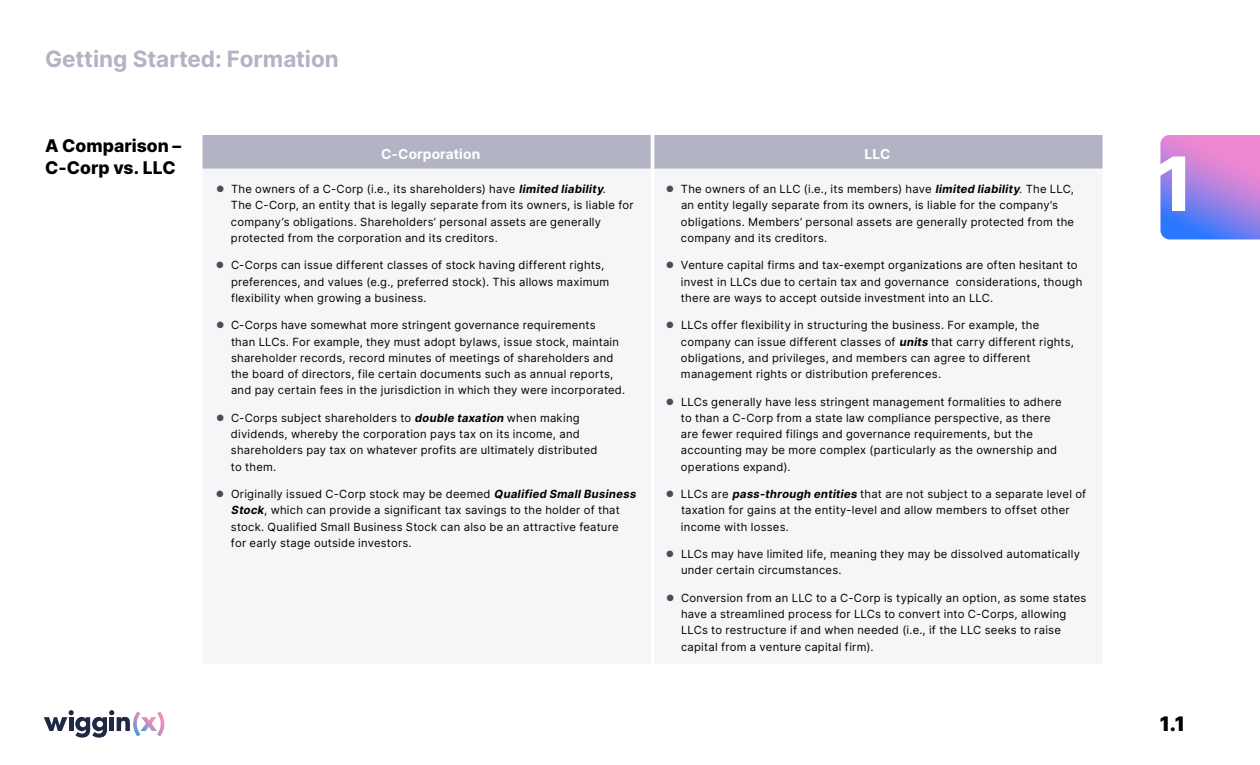
<style>
.page{position:relative;width:1260px;height:765px;background:#fff}
.page>*{position:absolute;margin:0;border:0;box-sizing:border-box;transform-origin:0 0}
.t1{font:800 75px "Inter";color:#fff}
.t2{font:700 22.5px "Inter";color:#b2b3c5}
.t3{font:900 20px "Inter";color:#000}
.t4{font:800 17.5px/22.5px "Inter";color:#000}
.t5{font:700 13.75px "Inter";letter-spacing:.005em;color:#fff}
.t6{font:11.25px/16.2px "Inter";letter-spacing:.02em;color:#000}
.s1{color:#494e54}
.s2{font-weight:700;font-style:italic}
</style>
<div class="page">
<svg style="left:44px;top:710px;width:120px;height:28px"></svg>
<div style="left:202px;top:135px;width:900px;height:34px;background:#b2b3c5"></div>
<hr style="left:651px;top:135px;width:3px;height:34px;background:#fff">
<svg style="left:1161px;top:135px;width:99px;height:104px;background:#a481e2"></svg>
<h2 class="t2" style="left:45px;top:42px;width:295px">Getting Started: Formation</h2>
<h3 class="t4" style="left:45px;top:134px;width:138px">A Comparison –<br>C-Corp vs. LLC</h3>
<p class="t5" style="left:381px;top:144px;width:101px">C-Corporation</p>
<p class="t5" style="left:865px;top:144px;width:27px">LLC</p>
<p class="t6" style="left:231px;top:181px;width:404px;text-indent:-15px"><span class="s1">●</span> The owners of a C-Corp (i.e., its shareholders) have <span class="s2">limited liability</span>.<br>The C-Corp, an entity that is legally separate from its owners, is liable for company’s obligations. Shareholders’ personal assets are generally protected from the corporation and its creditors.</p>
<p class="t6" style="left:231px;top:257px;width:380px;text-indent:-15px"><span class="s1">●</span> C-Corps can issue different classes of stock having different rights, preferences, and values (e.g., preferred stock). This allows maximum flexibility when growing a business.</p>
<p class="t6" style="left:231px;top:317px;width:396px;text-indent:-15px"><span class="s1">●</span> C-Corps have somewhat more stringent governance requirements<br>than LLCs. For example, they must adopt bylaws, issue stock, maintain shareholder records, record minutes of meetings of shareholders and the board of directors, file certain documents such as annual reports, and pay certain fees in the jurisdiction in which they were incorporated.</p>
<p class="t6" style="left:231px;top:409px;width:368px;text-indent:-15px"><span class="s1">●</span> C-Corps subject shareholders to <span class="s2">double taxation</span> when making dividends, whereby the corporation pays tax on its income, and shareholders pay tax on whatever profits are ultimately distributed to them.</p>
<p class="t6" style="left:231px;top:486px;width:409px;text-indent:-15px"><span class="s1">●</span> Originally issued C-Corp stock may be deemed <span class="s2">Qualified SmallBusiness Stock</span>, which can provide a significant tax savings to the holder of that stock. Qualified Small Business Stock can also be an attractive feature<br>for early stage outside investors.</p>
<p class="t6" style="left:681px;top:181px;width:395px;text-indent:-15px"><span class="s1">●</span> The owners of an LLC (i.e., its members) have <span class="s2">limited liability</span>. The LLC, an entity legally separate from its owners, is liable for the company’s obligations. Members’ personal assets are generally protected from the company and its creditors.</p>
<p class="t6" style="left:681px;top:257px;width:403px;text-indent:-15px"><span class="s1">●</span> Venture capital firms and tax-exempt organizations are often hesitant to invest in LLCs due to certain tax and governance considerations, though there are ways to accept outside investment into an LLC.</p>
<p class="t6" style="left:681px;top:317px;width:395px;text-indent:-15px"><span class="s1">●</span> LLCs offer flexibility in structuring the business. For example, the company can issue different classes of <span class="s2">units</span> that carry different rights, obligations, and privileges, and members can agree to different management rights or distribution preferences.</p>
<p class="t6" style="left:681px;top:393px;width:382px;text-indent:-15px"><span class="s1">●</span> LLCs generally have less stringent management formalities to adhere to than a C-Corp from a state law compliance perspective, as there are fewer required filings and governance requirements, but the accounting may be more complex (particularly as the ownership and operations expand).</p>
<p class="t6" style="left:681px;top:486px;width:407px;text-indent:-15px"><span class="s1">●</span> LLCs are <span class="s2">pass-through entities</span> that are not subject to a separate level of taxation for gains at the entity-level and allow members to offset other income with losses.</p>
<p class="t6" style="left:681px;top:546px;width:401px;text-indent:-15px"><span class="s1">●</span> LLCs may have limited life, meaning they may be dissolved automatically under certain circumstances.</p>
<p class="t6" style="left:681px;top:589px;width:407px;text-indent:-15px"><span class="s1">●</span> Conversion from an LLC to a C-Corp is typically an option, as some states have a streamlined process for LLCs to convert into C-Corps, allowing LLCs to restructure if and when needed (i.e., if the LLC seeks to raise capital from a venture capital firm).</p>
<h1 class="t1" style="left:1156px;top:129px;width:39px">1</h1>
<h3 class="t3" style="left:1160px;top:709px;width:27px">1.1</h3>
</div>
